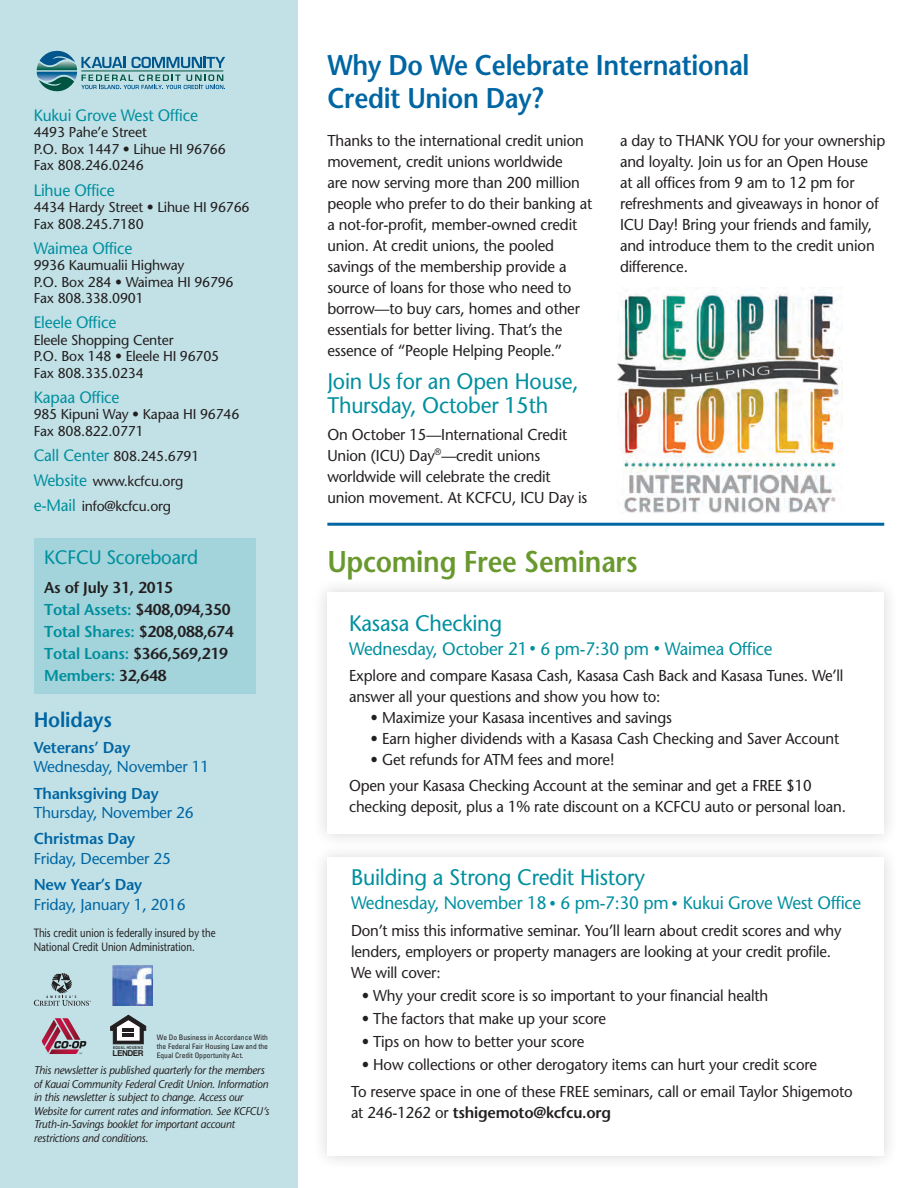
<style>
.page{position:relative;width:918px;height:1188px;background:#fff}
.page>*{position:absolute;margin:0;border:0;box-sizing:border-box;transform-origin:0 0}
._3_headline{font:600 30px "Stone Sans";letter-spacing:-.01em;color:#69992e;scale:.9 1}
._3_headline-2{font:600 28.5px/33px "Stone Sans";letter-spacing:-.01em;color:#0066a3;scale:.9 1}
._4_sub_heads{font:22.5px/24px "Stone Sans";letter-spacing:-.01em;color:#008f9e;scale:.95 1}
._8_Side_Bar_Heads{font:600 21px "Stone Sans";letter-spacing:-.01em;color:#0066a3;scale:.95 1}
._4_sub_heads-2{font:19.5px "Stone Sans";letter-spacing:-.01em;color:#008f9e;scale:.95 1}
._4_sub_heads-3{font:18px "Stone Sans";letter-spacing:-.01em;color:#008f9e;scale:.95 1}
._4_sub_heads-4{font:16.5px "Stone Sans";letter-spacing:-.01em;color:#008f9e;scale:.95 1}
._1_body-first_paragr{font:15.75px/21px "Stone Sans";letter-spacing:-.01em;color:#231f20;scale:.95 1}
._5_Bullets{font:15.75px "Stone Sans";letter-spacing:-.01em;color:#231f20;scale:.95 1}
._1_body-first_paragr-2{font:15.75px/19.5px "Stone Sans";letter-spacing:-.015em;color:#0066a3}
._2_Body___Indet{font:15.75px "Stone Sans";letter-spacing:-.01em;color:#231f20;scale:.95 1}
.t1{font:600 15.75px "Stone Sans";letter-spacing:-.015em;color:#008f9e}
._4_sub_heads-5{font:600 15.75px "Stone Sans";letter-spacing:-.015em;color:#231f20}
._4_sub_heads-6{font:14.25px/16.5px "Stone Sans";letter-spacing:-.015em;color:#231f20}
._0_No_Style{font:12px/14.4px "Stone Sans";color:#231f20;scale:.8 1}
._7_disclaimer{font:italic 11.25px/13.5px "Stone Sans";letter-spacing:-.02em;color:#231f20;scale:.95 1}
.t2{font:700 8.1px "Helvetica";letter-spacing:-.055em;color:#231f20}
._0_No_Style-2{font:condensed 7.5px/9px "Univers";color:#231f20;text-align:justify}
.t3{font:700 4.05px "Helvetica";letter-spacing:.1em;color:#231f20;scale:.76 1}
.s1{font-size:16.5px;color:#008f9e}
.s2{color:#231f20}
.s3{color:#008f9e}
.s4{font-weight:600}
.s5{font-size:13.5px}
</style>
<div class="page">
<img style="left:617px;top:288px;width:226px;height:225px">
<div style="left:0;top:0;width:298px;height:1188px;background:#c2e1e6"></div>
<div style="left:34px;top:538px;width:222px;height:155px;background:#a3d3db"></div>
<svg style="left:110px;top:1015px;width:36px;height:29px"></svg>
<hr style="left:122px;top:1033px;width:12px;height:4px;background:#231f20">
<svg style="left:34px;top:973px;width:57px;height:33px"></svg>
<svg style="left:42px;top:1018px;width:44px;height:36px"></svg>
<img style="left:113px;top:966px;width:39px;height:39px">
<svg style="left:37px;top:50px;width:188px;height:42px"></svg>
<hr style="left:327px;top:523px;width:557px;height:3px;background:#0066a3">
<div style="left:312px;top:842px;width:588px;height:329px;background:#f8f7f8"></div>
<div style="left:327px;top:858px;width:557px;height:298px;background:#fff"></div>
<div style="left:312px;top:577px;width:588px;height:273px;background:#231f20;opacity:.18"></div>
<div style="left:327px;top:592px;width:557px;height:242px;background:#fff"></div>
<p class="_4_sub_heads-4" style="left:34px;top:105px;width:175px">Kukui Grove West Office</p>
<p class="_4_sub_heads-6" style="left:34px;top:124px;width:193px">4493 Pahe’e Street<br>P.O. Box 1447 • Lihue HI 96766<br>Fax 808.246.0246</p>
<p class="_4_sub_heads-4" style="left:34px;top:180px;width:87px">Lihue Office</p>
<p class="_4_sub_heads-6" style="left:34px;top:199px;width:217px">4434 Hardy Street • Lihue HI 96766<br>Fax 808.245.7180</p>
<p class="_4_sub_heads-4" style="left:34px;top:238px;width:106px">Waimea Office</p>
<p class="_4_sub_heads-6" style="left:34px;top:257px;width:201px">9936 Kaumualii Highway<br>P.O. Box 284 • Waimea HI 96796<br>Fax 808.338.0901</p>
<p class="_4_sub_heads-4" style="left:34px;top:313px;width:89px">Eleele Office</p>
<p class="_4_sub_heads-6" style="left:34px;top:332px;width:187px">Eleele Shopping Center<br>P.O. Box 148 • Eleele HI 96705<br>Fax 808.335.0234</p>
<p class="_4_sub_heads-4" style="left:34px;top:387px;width:92px">Kapaa Office</p>
<p class="_4_sub_heads-6" style="left:34px;top:406px;width:207px">985 Kipuni Way • Kapaa HI 96746<br>Fax 808.822.0771</p>
<p class="_4_sub_heads-6" style="left:34px;top:448px;width:167px"><span class="s1">Call Center</span> 808.245.6791</p>
<p class="_4_sub_heads-6" style="left:34px;top:473px;width:151px"><span class="s1">Website</span> www.kcfcu.org</p>
<p class="_4_sub_heads-6" style="left:34px;top:498px;width:139px"><span class="s1">e-Mail</span> info@kcfcu.org</p>
<p class="_4_sub_heads-2" style="left:44px;top:546px;width:164px">KCFCU Scoreboard</p>
<p class="_4_sub_heads-5" style="left:44px;top:578px;width:130px">As of July 31, 2015</p>
<p class="t1" style="left:44px;top:600px;width:188px">Total Assets: <span class="s2">$408,094,350</span></p>
<p class="t1" style="left:44px;top:622px;width:191px">Total Shares: <span class="s2">$208,088,674</span></p>
<p class="_4_sub_heads-5" style="left:44px;top:644px;width:185px"><span class="s3">Total Loans:</span> $366,569,219</p>
<p class="t1" style="left:44px;top:666px;width:124px">Members: <span class="s2">32,648</span></p>
<p class="_8_Side_Bar_Heads" style="left:34px;top:707px;width:84px">Holidays</p>
<p class="_1_body-first_paragr-2" style="left:34px;top:738px;width:177px"><span class="s4">Veterans’ Day<br></span>Wednesday, November 11</p>
<p class="_1_body-first_paragr-2" style="left:34px;top:783px;width:162px"><span class="s4">Thanksgiving Day<br></span>Thursday, November 26</p>
<p class="_1_body-first_paragr-2" style="left:34px;top:829px;width:139px"><span class="s4">Christmas Day<br></span>Friday, December 25</p>
<p class="_1_body-first_paragr-2" style="left:34px;top:875px;width:153px"><span class="s4">New Year’s Day<br></span>Friday, January 1, 2016</p>
<p class="_0_No_Style" style="left:34px;top:925px;width:229px">This credit union is federally insured by the<br>National Credit Union Administration.</p>
<p class="t3" style="left:113px;top:1044px;width:41px">EQUAL HOUSING</p>
<p class="t2" style="left:113px;top:1047px;width:33px">LENDER</p>
<p class="_0_No_Style-2" style="left:157px;top:1033px;width:113px">We Do Business in Accordance With the Federal Fair Housing Law and the Equal Credit Opportunity Act.</p>
<p class="_7_disclaimer" style="left:34px;top:1064px;width:249px">This newsletter is published quarterly for the members of Kauai Community Federal Credit Union. Information in this newsletter is subject to change. Access our Website for current rates and information. See KCFCU’s Truth-in-Savings booklet for important account restrictions and conditions.</p>
<p class="_3_headline-2" style="left:327px;top:49px;width:471px">Why Do We Celebrate International<br>Credit Union Day?</p>
<p class="_1_body-first_paragr" style="left:327px;top:130px;width:280px">Thanks to the international credit union movement, credit unions worldwide<br>are now serving more than 200 million people who prefer to do their banking at a not-for-profit, member-owned credit union. At credit unions, the pooled savings of the membership provide a source of loans for those who need to borrow—to buy cars, homes and other essentials for better living. That’s the essence of “People Helping People.”</p>
<p class="_4_sub_heads" style="left:327px;top:369px;width:266px">Join Us for an Open House,<br>Thursday, October 15th</p>
<p class="_1_body-first_paragr" style="left:327px;top:424px;width:275px">On October 15—International Credit Union (ICU) Day<sup>®</sup>—credit unions worldwide will celebrate the credit union movement. At KCFCU, ICU Day is</p>
<p class="_1_body-first_paragr" style="left:620px;top:130px;width:281px">a day to THANK YOU for your ownership and loyalty. Join us for an Open House<br>at all offices from 9 am to 12 pm for refreshments and giveaways in honor of ICU Day! Bring your friends and family, and introduce them to the credit union difference.</p>
<p class="_3_headline" style="left:327px;top:543px;width:346px">Upcoming Free Seminars</p>
<p class="_4_sub_heads" style="left:349px;top:611px;width:163px">Kasasa Checking</p>
<p class="_4_sub_heads-3" style="left:349px;top:638px;width:447px">Wednesday, October 21 <span class="s5">•</span> 6 pm-7:30 pm <span class="s5">•</span> Waimea Office</p>
<p class="_1_body-first_paragr" style="left:349px;top:665px;width:522px">Explore and compare Kasasa Cash, Kasasa Cash Back and Kasasa Tunes. We’ll answer all your questions and show you how to:</p>
<p class="_2_Body___Indet" style="left:371px;top:708px;width:319px">• Maximize your Kasasa incentives and savings</p>
<p class="_2_Body___Indet" style="left:371px;top:729px;width:495px">• Earn higher dividends with a Kasasa Cash Checking and Saver Account</p>
<p class="_2_Body___Indet" style="left:371px;top:750px;width:258px">• Get refunds for ATM fees and more!</p>
<p class="_1_body-first_paragr" style="left:349px;top:775px;width:525px">Open your Kasasa Checking Account at the seminar and get a FREE $10 checking deposit, plus a 1% rate discount on a KCFCU auto or personal loan.</p>
<p class="_4_sub_heads" style="left:351px;top:865px;width:311px">Building a Strong Credit History</p>
<p class="_4_sub_heads-3" style="left:351px;top:892px;width:539px">Wednesday, November 18 <span class="s5">•</span> 6 pm-7:30 pm <span class="s5">•</span> Kukui Grove West Office</p>
<p class="_1_body-first_paragr" style="left:351px;top:920px;width:518px">Don’t miss this informative seminar. You’ll learn about credit scores and why lenders, employers or property managers are looking at your credit profile.<br>We will cover:</p>
<p class="_5_Bullets" style="left:362px;top:986px;width:429px">• Why your credit score is so important to your financial health</p>
<p class="_5_Bullets" style="left:362px;top:1009px;width:259px">• The factors that make up your score</p>
<p class="_5_Bullets" style="left:362px;top:1032px;width:236px">• Tips on how to better your score</p>
<p class="_5_Bullets" style="left:362px;top:1055px;width:481px">• How collections or other derogatory items can hurt your credit score</p>
<p class="_1_body-first_paragr" style="left:351px;top:1081px;width:530px">To reserve space in one of these FREE seminars, call or email Taylor Shigemoto at 246-1262 or <span class="s4">tshigemoto@kcfcu.org</span></p>
</div>
